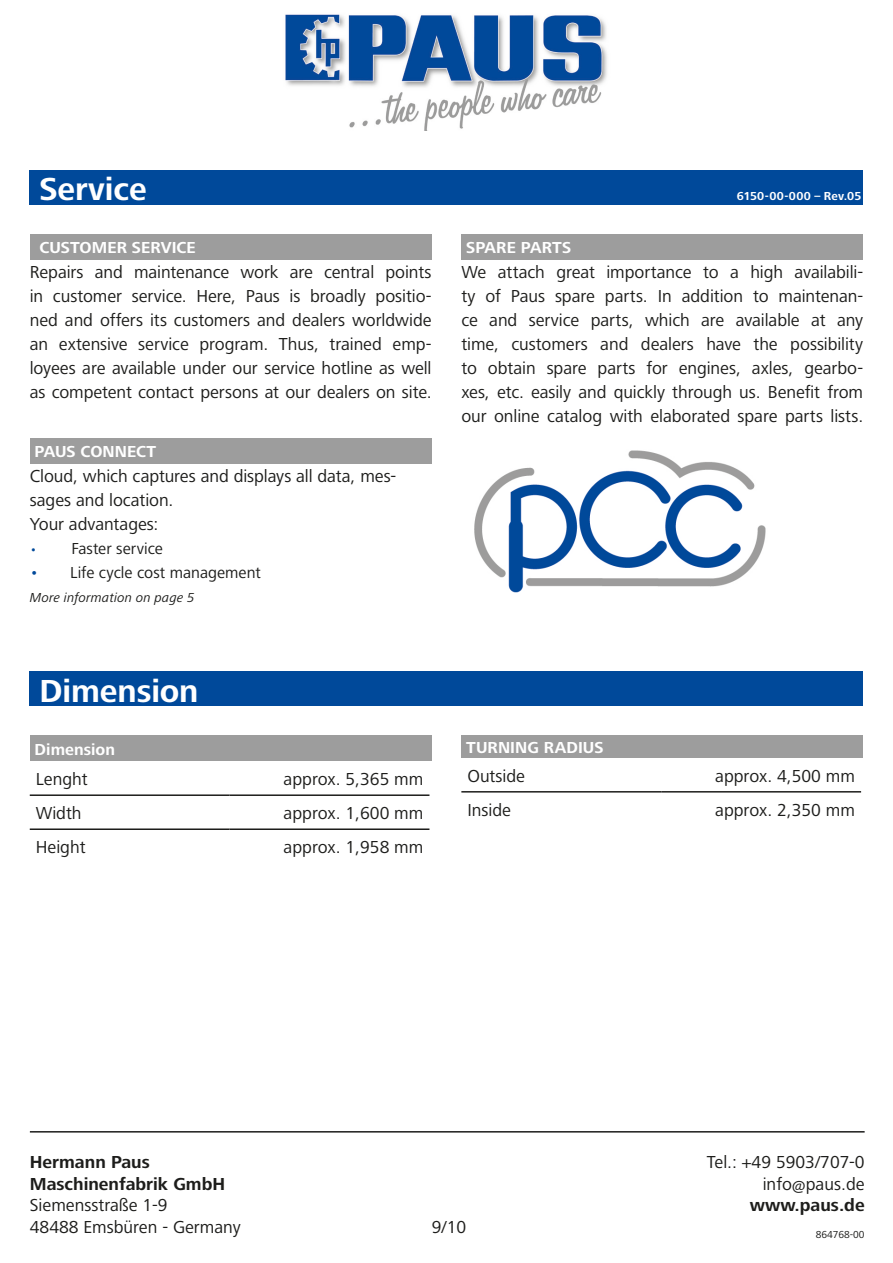
<style>
.page{position:relative;width:893px;height:1263px;background:#fff}
.page>*{position:absolute;margin:0;border:0;box-sizing:border-box;transform-origin:0 0}
.t1{font:700 33px "Frutiger Next LT";color:#fff}
.t2{font:18px/24px "Frutiger Next LT";color:#1d1d1b}
.t3{font:700 16.5px "Frutiger Next LT";letter-spacing:.005em;color:#fff}
.t4{font:16.5px "Frutiger Next LT";color:#1d1d1b}
.t5{font:italic 13.5px "Frutiger Next LT";letter-spacing:.01em;color:#1d1d1b}
.t6{font:700 12px "Frutiger Next LT";letter-spacing:.01em;color:#fff}
.t7{font:10.5px "Frutiger Next LT";color:#1d1d1b}
.s1{font-style:italic;font-size:13.5px;color:#00499a}
.s2{color:#00499a}
.s3{font-weight:700}
</style>
<div class="page">
<div style="left:30px;top:672px;width:833px;height:34px;background:#00499a"></div>
<div style="left:30px;top:736px;width:402px;height:25px;background:#9d9d9d"></div>
<hr style="left:30px;top:794px;width:200px;height:2px;background:#1d1d1b">
<hr style="left:230px;top:794px;width:199px;height:2px;background:#1d1d1b">
<hr style="left:30px;top:828px;width:200px;height:2px;background:#1d1d1b">
<hr style="left:230px;top:828px;width:199px;height:2px;background:#1d1d1b">
<div style="left:461px;top:736px;width:402px;height:22px;background:#9d9d9d"></div>
<hr style="left:461px;top:791px;width:200px;height:1px;background:#1d1d1b">
<hr style="left:661px;top:791px;width:200px;height:1px;background:#1d1d1b">
<hr style="left:30px;top:1131px;width:835px;height:1px;background:#1d1d1b">
<img style="left:285px;top:14px;width:322px;height:116px">
<div style="left:30px;top:170px;width:833px;height:34px;background:#00499a"></div>
<div style="left:30px;top:234px;width:402px;height:25px;background:#9d9d9d"></div>
<div style="left:461px;top:234px;width:402px;height:25px;background:#9d9d9d"></div>
<div style="left:30px;top:438px;width:402px;height:25px;background:#9d9d9d"></div>
<img style="left:474px;top:450px;width:292px;height:143px">
<p class="t1" style="left:39px;top:170px;width:109px">Service</p>
<p class="t6" style="left:737px;top:189px;width:126px">6150-00-000 – Rev.05</p>
<p class="t3" style="left:39px;top:238px;width:158px">CUSTOMER SERVICE</p>
<p class="t3" style="left:466px;top:238px;width:107px">SPARE PARTS</p>
<p class="t2" style="left:30px;top:260px;width:403px;text-align:justify">Repairs and maintenance work are central points in customer service. Here, Paus is broadly positio&shy;ned and offers its customers and dealers worldwide an extensive service program. Thus, trained emp&shy;loyees are available under our service hotline as well as competent contact persons at our dealers on site.</p>
<p class="t2" style="left:461px;top:260px;width:403px;text-align:justify">We attach great importance to a high availabili&shy;ty of Paus spare parts. In addition to maintenan&shy;ce and service parts, which are available at any time, customers and dealers have the possibility to obtain spare parts for engines, axles, gearbo&shy;xes, etc. easily and quickly through us. Benefit from our online catalog with elaborated spare parts lists.</p>
<p class="t3" style="left:35px;top:442px;width:123px">PAUS CONNECT</p>
<p class="t2" style="left:30px;top:464px;width:368px">Cloud, which captures and displays all data, mes&shy;sages and location.</p>
<p class="t2" style="left:30px;top:512px;width:130px">Your advantages:</p>
<p class="t4" style="left:30px;top:539px;width:135px"><span class="s1">•</span> Faster service</p>
<p class="t4" style="left:30px;top:563px;width:233px"><span class="s2">•</span> Life cycle cost management</p>
<p class="t5" style="left:30px;top:590px;width:166px">More information on page 5</p>
<p class="t1" style="left:39px;top:672px;width:161px">Dimension</p>
<p class="t3" style="left:35px;top:740px;width:82px">Dimension</p>
<p class="t2" style="left:36px;top:767px;width:54px">Lenght</p>
<p class="t2" style="left:284px;top:767px;width:141px">approx. 5,365 mm</p>
<p class="t2" style="left:36px;top:801px;width:47px">Width</p>
<p class="t2" style="left:284px;top:801px;width:141px">approx. 1,600 mm</p>
<p class="t2" style="left:36px;top:835px;width:51px">Height</p>
<p class="t2" style="left:284px;top:835px;width:141px">approx. 1,958 mm</p>
<p class="t3" style="left:466px;top:738px;width:139px">TURNING RADIUS</p>
<p class="t2" style="left:467px;top:764px;width:59px">Outside</p>
<p class="t2" style="left:715px;top:764px;width:141px">approx. 4,500 mm</p>
<p class="t2" style="left:467px;top:798px;width:45px">Inside</p>
<p class="t2" style="left:715px;top:798px;width:141px">approx. 2,350 mm</p>
<p class="t2" style="left:30px;top:1151px;width:213px;line-height:21.6px"><span class="s3">Hermann Paus<br>Maschinenfabrik GmbH<br></span>Siemensstraße 1-9<br>48488 Emsbüren - Germany</p>
<p class="t2" style="left:432px;top:1215px;width:36px">9/10</p>
<p class="t2" style="left:707px;top:1151px;width:159px;line-height:21.6px;text-align:right">Tel.: +49 5903/707-0 info@paus.de <span class="s3">www.paus.de</span></p>
<p class="t7" style="left:816px;top:1229px;width:50px">864768-00</p>
</div>
